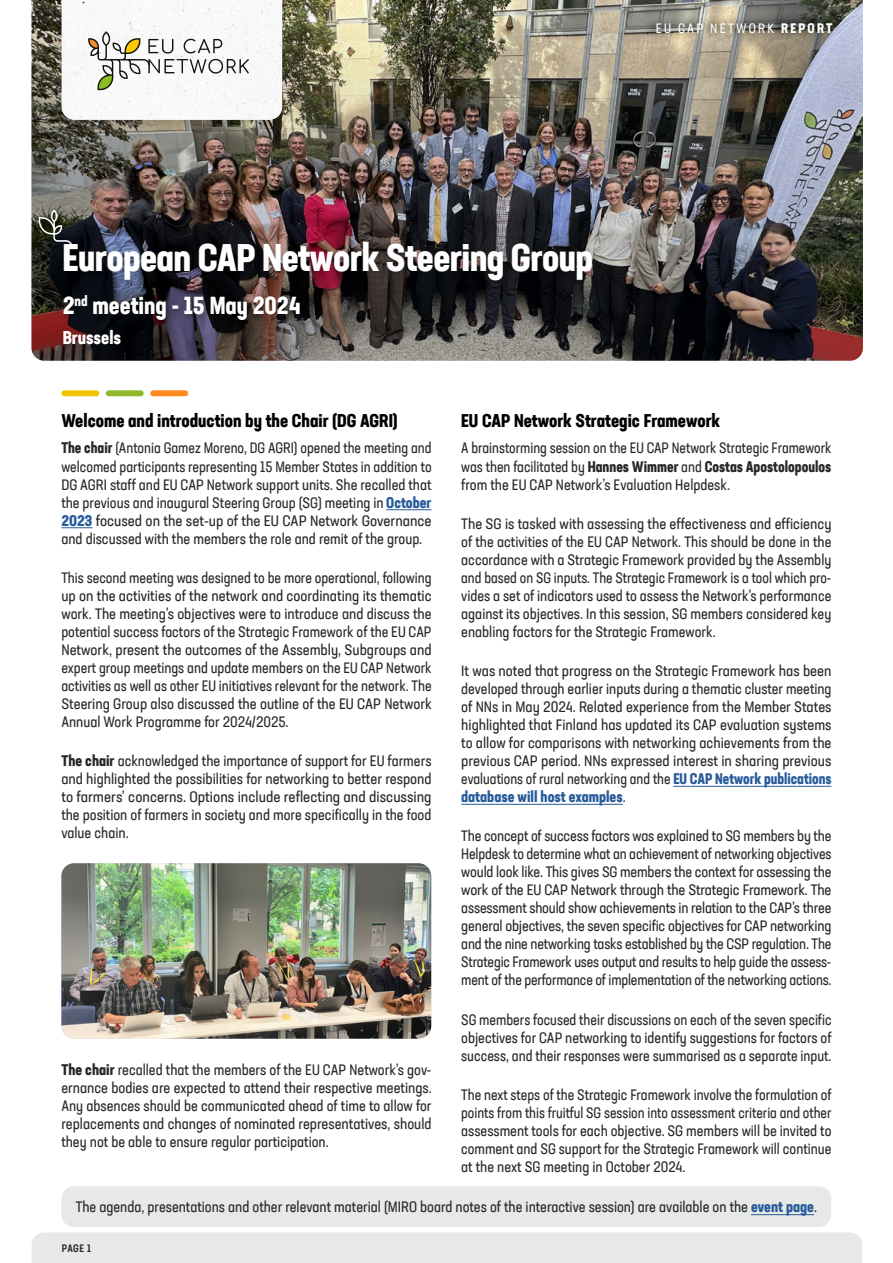
<style>
.page{position:relative;width:893px;height:1263px;background:#fff}
.page>*{position:absolute;margin:0;border:0;box-sizing:border-box;transform-origin:0 0}
.t1{font:700 condensed 37.5px "Neusa Next Std";letter-spacing:-.015em;color:#fff}
.t2{font:700 condensed 24px "Neusa Next Std";color:#fff}
.t3{font:700 condensed 18px "Neusa Next Std";color:#000}
.t4{font:700 condensed 18px "Neusa Next Std";color:#fff}
.t5{font:condensed 15px/18px "Neusa Next Std";color:#282827;text-align:justify}
.t6{font:condensed 15px/18px "Neusa Next Std";color:#282827;text-align:justify;scale:.96 1}
.t7{font:condensed 13.5px "Neusa Next Std";letter-spacing:.16em;color:#fff}
.t8{font:500 condensed 10.5px "Neusa Next Std";color:#282827}
.s1{font-weight:700}
.s2{font-weight:700;color:#275b9b}
</style>
<div class="page">
<div style="left:32px;top:1232px;width:830px;height:31px;background:#e6e9e5"></div>
<img style="left:32px;top:0;width:831px;height:361px">
<hr style="left:386px;top:509px;width:45px;height:1px;background:#275b9b">
<hr style="left:61px;top:527px;width:32px;height:1px;background:#275b9b">
<hr style="left:673px;top:786px;width:158px;height:1px;background:#275b9b">
<hr style="left:461px;top:804px;width:162px;height:1px;background:#275b9b">
<div style="left:35px;top:206px;width:560px;height:78px;background:#000;opacity:.3"></div>
<svg style="left:39px;top:209px;width:34px;height:39px"></svg>
<div style="left:61px;top:390px;width:38px;height:6px;background:#f5c400;border-radius:3px"></div>
<div style="left:106px;top:390px;width:38px;height:6px;background:#8fb929;border-radius:3px"></div>
<div style="left:150px;top:390px;width:38px;height:6px;background:#ff8b1f;border-radius:3px"></div>
<div style="left:53px;top:0;width:238px;height:132px;background:#000;opacity:.14"></div>
<svg style="left:62px;top:0;width:220px;height:120px"></svg>
<div style="left:59px;top:293px;width:245px;height:57px;background:#000;opacity:.23"></div>
<svg style="left:644px;top:14px;width:191px;height:27px;background:#848073"></svg>
<img style="left:61px;top:863px;width:370px;height:176px">
<div style="left:61px;top:1186px;width:770px;height:41px;background:#e6e9e5;border-radius:13px"></div>
<hr style="left:751px;top:1214px;width:63px;height:1px;background:#275b9b">
<p class="t7" style="left:656px;top:20px;width:178px">EU CAP NETWORK <span class="s1">REPORT</span></p>
<h1 class="t1" style="left:62px;top:234px;width:532px">European CAP Network Steering Group</h1>
<h2 class="t2" style="left:63px;top:290px;width:239px">2<sup>nd</sup> meeting - 15 May 2024</h2>
<p class="t4" style="left:63px;top:327px;width:60px">Brussels</p>
<p class="t3" style="left:61px;top:409px;width:338px">Welcome and introduction by the Chair (DG AGRI)</p>
<p class="t5" style="left:61px;top:439px;width:372px"><span class="s1">The chair</span> (Antonia Gamez Moreno, DG AGRI) opened the meeting and welcomed participants representing 15 Member States in addition to DG AGRI staff and EU CAP Network support units. She recalled that the previous and inaugural Steering Group (SG) meeting in <span class="s2">October 2023</span> focused on the set-up of the EU CAP Network Governance and discussed with the members the role and remit of the group.</p>
<p class="t5" style="left:61px;top:568px;width:372px">This second meeting was designed to be more operational, following up on the activities of the network and coordinating its thematic work. The meeting’s objectives were to introduce and discuss the potential success factors of the Strategic Framework of the EU CAP Network, present the outcomes of the Assembly, Subgroups and expert group meetings and update members on the EU CAP Network activities as well as other EU initiatives relevant for the network. The Steering Group also discussed the outline of the EU CAP Network Annual Work Programme for 2024/2025.</p>
<p class="t5" style="left:61px;top:752px;width:372px"><span class="s1">The chair</span> acknowledged the importance of support for EU farmers and highlighted the possibilities for networking to better respond to farmers’ concerns. Options include reflecting and discussing the position of farmers in society and more specifically in the food value chain.</p>
<p class="t5" style="left:61px;top:1061px;width:372px"><span class="s1">The chair</span> recalled that the members of the EU CAP Network’s gov&shy;ernance bodies are expected to attend their respective meetings.<br>Any absences should be communicated ahead of time to allow for replacements and changes of nominated representatives, should they not be able to ensure regular participation.</p>
<p class="t3" style="left:461px;top:409px;width:260px">EU CAP Network Strategic Framework</p>
<p class="t6" style="left:461px;top:439px;width:387px">A brainstorming session on the EU CAP Network Strategic Framework was then facilitated by <span class="s1">Hannes Wimmer</span> and <span class="s1">Costas Apostolopoulos </span>from the EU CAP Network’s Evaluation Helpdesk.</p>
<p class="t5" style="left:461px;top:514px;width:372px">The SG is tasked with assessing the effectiveness and efficiency of the activities of the EU CAP Network. This should be done in the accordance with a Strategic Framework provided by the Assembly and based on SG inputs. The Strategic Framework is a tool which pro&shy;vides a set of indicators used to assess the Network’s performance against its objectives. In this session, SG members considered key enabling factors for the Strategic Framework.</p>
<p class="t5" style="left:461px;top:662px;width:372px">It was noted that progress on the Strategic Framework has been developed through earlier inputs during a thematic cluster meeting of NNs in May 2024. Related experience from the Member States highlighted that Finland has updated its CAP evaluation systems to allow for comparisons with networking achievements from the previous CAP period. NNs expressed interest in sharing previous evaluations of rural networking and the <span class="s2">EU CAP Network publications database will host examples</span>.</p>
<p class="t5" style="left:461px;top:827px;width:372px">The concept of success factors was explained to SG members by the Helpdesk to determine what an achievement of networking objectives would look like. This gives SG members the context for assessing the work of the EU CAP Network through the Strategic Framework. The assessment should show achievements in relation to the CAP’s three general objectives, the seven specific objectives for CAP networking and the nine networking tasks established by the CSP regulation. The Strategic Framework uses output and results to help guide the assess&shy;ment of the performance of implementation of the networking actions.</p>
<p class="t5" style="left:461px;top:1010px;width:372px">SG members focused their discussions on each of the seven specific objectives for CAP networking to identify suggestions for factors of success, and their responses were summarised as a separate input.</p>
<p class="t5" style="left:461px;top:1085px;width:372px">The next steps of the Strategic Framework involve the formulation of points from this fruitful SG session into assessment criteria and other assessment tools for each objective. SG members will be invited to comment and SG support for the Strategic Framework will continue at the next SG meeting in October 2024.</p>
<p class="t5" style="left:76px;top:1198px;width:743px">The agenda, presentations and other relevant material (MIRO board notes of the interactive session) are available on the <span class="s2">event page</span>.</p>
<p class="t8" style="left:62px;top:1242px;width:31px">PAGE 1</p>
</div>
